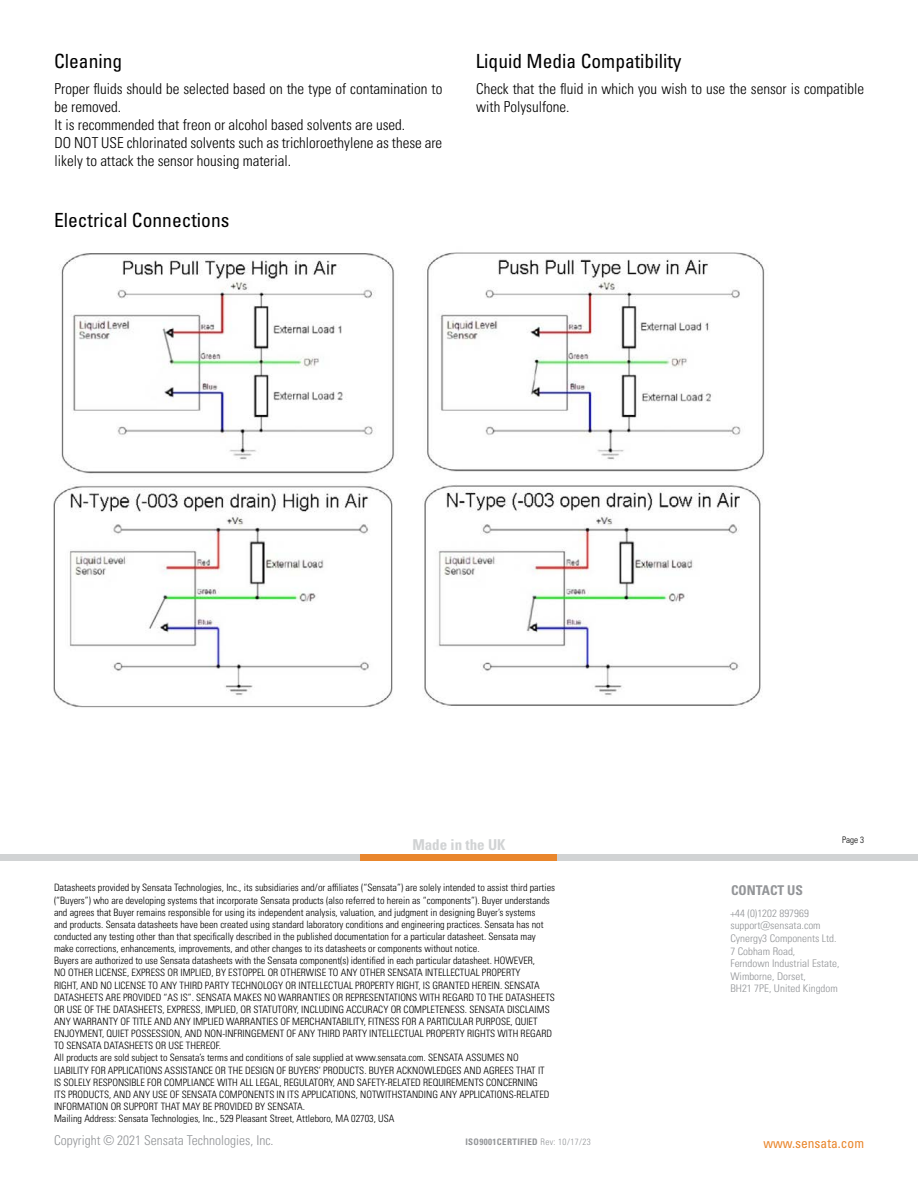
<style>
.page{position:relative;width:918px;height:1188px;background:#fff}
.page>*{position:absolute;margin:0;border:0;box-sizing:border-box;transform-origin:0 0}
.t1{font:condensed 19.5px "Univers LT Std";color:#000}
.t2{font:300 condensed 15px/18px "Univers LT Pro";color:#000}
.t3{font:700 condensed 15px "Univers LT Std";color:#d1d3d4}
.t4{font:300 condensed 13.5px "Univers LT Pro";color:#939598}
.t5{font:condensed 13.5px "Univers LT Std";color:#e9862c}
.t6{font:700 condensed 13.5px "Univers LT Std";color:#939598}
.t7{font:300 condensed 10.5px/12.6px "Univers LT Pro";color:#939598;scale:1.05 1}
.t8{font:300 condensed 10.2px/12.1px "Univers LT Pro";color:#000}
.t9{font:700 condensed 9px "Univers LT Std";letter-spacing:.04em;color:#939598}
.t10{font:300 condensed 9px "Univers LT Pro";color:#000}
.s1{font-family:"Univers LT Pro";font-weight:300}
</style>
<div class="page">
<div style="left:0;top:854px;width:361px;height:7px;background:#d1d3d4"></div>
<div style="left:557px;top:854px;width:361px;height:7px;background:#d1d3d4"></div>
<div style="left:361px;top:854px;width:196px;height:7px;background:#e9862c"></div>
<img style="left:53px;top:252px;width:712px;height:456px">
<h1 class="t1" style="left:54px;top:49px;width:70px">Cleaning</h1>
<h1 class="t1" style="left:476px;top:49px;width:207px">Liquid Media Compatibility</h1>
<p class="t2" style="left:55px;top:79px;width:389px">Proper fluids should be selected based on the type of contamination to be removed.<br>It is recommended that freon or alcohol based solvents are used.<br>DO NOT USE chlorinated solvents such as trichloroethylene as these are likely to attack the sensor housing material.</p>
<h2 class="t2" style="left:476px;top:79px;width:389px">Check that the fluid in which you wish to use the sensor is compatible with Polysulfone.</h2>
<h1 class="t1" style="left:54px;top:207px;width:177px">Electrical Connections</h1>
<h2 class="t3" style="left:412px;top:836px;width:95px">Made in the UK</h2>
<p class="t10" style="left:842px;top:834px;width:23px">Page 3</p>
<p class="t8" style="left:54px;top:881px;width:503px">Datasheets provided by Sensata Technologies, Inc., its subsidiaries and/or affiliates (“Sensata”) are solely intended to assist third parties (“Buyers”) who are developing systems that incorporate Sensata products (also referred to herein as “components”). Buyer understands and agrees that Buyer remains responsible for using its independent analysis, valuation, and judgment in designing Buyer’s systems<br>and products. Sensata datasheets have been created using standard laboratory conditions and engineering practices. Sensata has not conducted any testing other than that specifically described in the published documentation for a particular datasheet. Sensata may make corrections, enhancements, improvements, and other changes to its datasheets or components without notice.<br>Buyers are authorized to use Sensata datasheets with the Sensata component(s) identified in each particular datasheet. HOWEVER,<br>NO OTHER LICENSE, EXPRESS OR IMPLIED, BY ESTOPPEL OR OTHERWISE TO ANY OTHER SENSATA INTELLECTUAL PROPERTY<br>RIGHT, AND NO LICENSE TO ANY THIRD PARTY TECHNOLOGY OR INTELLECTUAL PROPERTY RIGHT, IS GRANTED HEREIN. SENSATA DATASHEETS ARE PROVIDED “AS IS”. SENSATA MAKES NO WARRANTIES OR REPRESENTATIONS WITH REGARD TO THE DATASHEETS OR USE OF THE DATASHEETS, EXPRESS, IMPLIED, OR STATUTORY, INCLUDING ACCURACY OR COMPLETENESS. SENSATA DISCLAIMS ANY WARRANTY OF TITLE AND ANY IMPLIED WARRANTIES OF MERCHANTABILITY, FITNESS FOR A PARTICULAR PURPOSE, QUIET ENJOYMENT, QUIET POSSESSION, AND NON-INFRINGEMENT OF ANY THIRD PARTY INTELLECTUAL PROPERTY RIGHTS WITH REGARD TO SENSATA DATASHEETS OR USE THEREOF.<br>All products are sold subject to Sensata’s terms and conditions of sale supplied at www.sensata.com. SENSATA ASSUMES NO LIABILITY FOR APPLICATIONS ASSISTANCE OR THE DESIGN OF BUYERS’ PRODUCTS. BUYER ACKNOWLEDGES AND AGREES THAT IT<br>IS SOLELY RESPONSIBLE FOR COMPLIANCE WITH ALL LEGAL, REGULATORY, AND SAFETY-RELATED REQUIREMENTS CONCERNING<br>ITS PRODUCTS, AND ANY USE OF SENSATA COMPONENTS IN ITS APPLICATIONS, NOTWITHSTANDING ANY APPLICATIONS-RELATED INFORMATION OR SUPPORT THAT MAY BE PROVIDED BY SENSATA.<br>Mailing Address: Sensata Technologies, Inc., 529 Pleasant Street, Attleboro, MA 02703, USA</p>
<p class="t9" style="left:465px;top:1136px;width:127px">ISO9001CERTIFIED <span class="s1">Rev: 10/17/23</span></p>
<h3 class="t4" style="left:54px;top:1131px;width:221px">Copyright © 2021 Sensata Technologies, Inc.</h3>
<h3 class="t6" style="left:731px;top:882px;width:73px">CONTACT US</h3>
<p class="t7" style="left:730px;top:906px;width:106px">+44 (0)1202 897969 support@sensata.com<br>Cynergy3 Components Ltd.<br>7 Cobham Road,<br>Ferndown Industrial Estate,<br>Wimborne, Dorset,<br>BH21 7PE, United Kingdom</p>
<h3 class="t5" style="left:763px;top:1135px;width:102px">www.sensata.com</h3>
</div>
